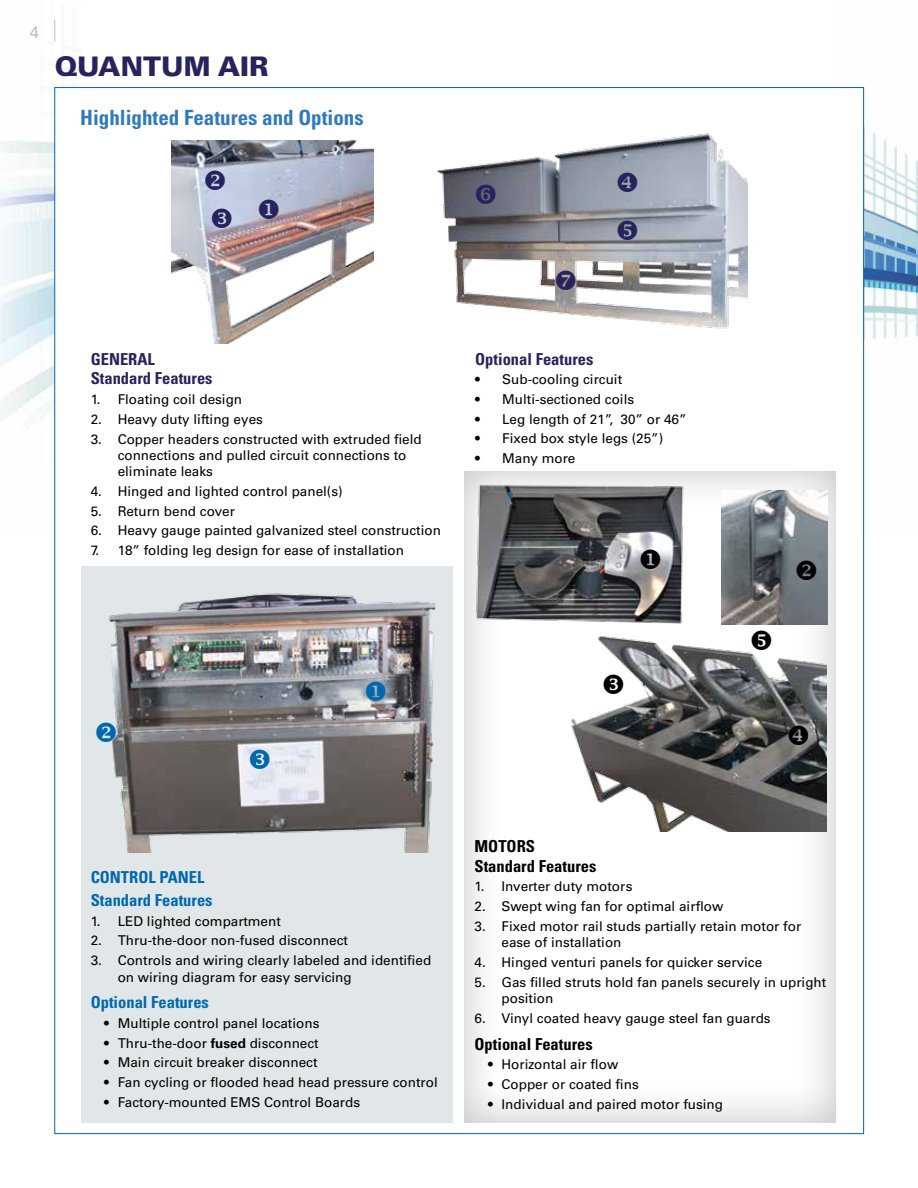
<style>
.page{position:relative;width:918px;height:1188px;background:#fff}
.page>*{position:absolute;margin:0;border:0;box-sizing:border-box;transform-origin:0 0}
.t1{font:900 27px "Univers";color:#27235c}
.t2{font:700 condensed 21px "Univers LT Std";color:#2f7abc}
.t3{font:700 condensed 16.5px/23.1px "Univers LT Std";color:#0067b1}
.t4{font:700 condensed 16.5px/19.8px "Univers LT Std";color:#27235c}
.t5{font:700 condensed 16.5px/19.8px "Univers LT Std";color:#000}
.t6{font:16.5px "Univers";color:#bcbec0}
.t7{font:13.5px/16.5px "Univers";color:#000}
.s1{font-weight:700}
</style>
<div class="page">
<img style="left:864px;top:87px;width:54px;height:447px">
<div style="left:54px;top:87px;width:810px;height:1047px;background:#fff;border:1px solid #0067b1"></div>
<svg style="left:54px;top:20px;width:1px;height:21px"></svg>
<div style="left:81px;top:566px;width:372px;height:556px;background:#e1e7e8"></div>
<div style="left:460px;top:466px;width:376px;height:657px;background:#000;opacity:.25"></div>
<img style="left:472px;top:481px;width:217px;height:145px">
<img style="left:722px;top:491px;width:106px;height:134px">
<img style="left:567px;top:631px;width:260px;height:201px">
<img style="left:108px;top:593px;width:328px;height:260px">
<img style="left:172px;top:140px;width:202px;height:203px">
<img style="left:437px;top:133px;width:310px;height:196px">
<svg style="left:604px;top:674px;width:19px;height:20px"></svg>
<svg style="left:789px;top:726px;width:19px;height:19px"></svg>
<svg style="left:752px;top:631px;width:19px;height:19px"></svg>
<svg style="left:250px;top:749px;width:20px;height:20px"></svg>
<svg style="left:212px;top:208px;width:20px;height:20px"></svg>
<svg style="left:618px;top:172px;width:19px;height:20px"></svg>
<svg style="left:618px;top:220px;width:19px;height:20px"></svg>
<svg style="left:476px;top:184px;width:20px;height:20px"></svg>
<svg style="left:556px;top:270px;width:20px;height:20px"></svg>
<svg style="left:641px;top:549px;width:19px;height:20px"></svg>
<svg style="left:797px;top:560px;width:19px;height:20px"></svg>
<svg style="left:366px;top:681px;width:20px;height:20px"></svg>
<svg style="left:108px;top:723px;width:8px;height:19px"></svg>
<svg style="left:259px;top:199px;width:19px;height:20px"></svg>
<svg style="left:206px;top:171px;width:19px;height:19px"></svg>
<p class="t6" style="left:30px;top:23px;width:11px">4</p>
<h1 class="t1" style="left:55px;top:49px;width:215px">QUANTUM AIR</h1>
<h2 class="t2" style="left:80px;top:104px;width:285px">Highlighted Features and Options</h2>
<p class="t4" style="left:91px;top:349px;width:123px">GENERAL<br>Standard Features</p>
<p class="t7" style="left:91px;top:391px;width:153px">1. Floating coil design</p>
<p class="t7" style="left:91px;top:411px;width:174px">2. Heavy duty lifting eyes</p>
<p class="t7" style="left:118px;top:431px;width:306px;text-indent:-27px">3. Copper headers constructed with extruded field connections and pulled circuit connections to eliminate leaks</p>
<p class="t7" style="left:91px;top:483px;width:254px">4. Hinged and lighted control panel(s)</p>
<p class="t7" style="left:91px;top:503px;width:146px">5. Return bend cover</p>
<p class="t7" style="left:91px;top:522px;width:352px">6. Heavy gauge painted galvanized steel construction</p>
<p class="t7" style="left:91px;top:542px;width:315px">7. 18” folding leg design for ease of installation</p>
<p class="t4" style="left:475px;top:349px;width:120px">Optional Features</p>
<p class="t7" style="left:475px;top:371px;width:149px">• Sub-cooling circuit</p>
<p class="t7" style="left:475px;top:391px;width:161px">• Multi-sectioned coils</p>
<p class="t7" style="left:475px;top:411px;width:213px">• Leg length of 21”, 30” or 46”</p>
<p class="t7" style="left:475px;top:431px;width:190px">• Fixed box style legs (25”)</p>
<p class="t7" style="left:475px;top:450px;width:102px">• Many more</p>
<p class="t3" style="left:91px;top:865px;width:123px">CONTROL PANEL<br>Standard Features</p>
<p class="t7" style="left:91px;top:913px;width:192px">1. LED lighted compartment</p>
<p class="t7" style="left:91px;top:932px;width:259px">2. Thru-the-door non-fused disconnect</p>
<p class="t7" style="left:118px;top:952px;width:315px;text-indent:-27px">3. Controls and wiring clearly labeled and identified on wiring diagram for easy servicing</p>
<p class="t3" style="left:91px;top:991px;width:120px">Optional Features</p>
<p class="t7" style="left:104px;top:1015px;width:217px">• Multiple control panel locations</p>
<p class="t7" style="left:104px;top:1035px;width:216px">• Thru-the-door <span class="s1">fused</span> disconnect</p>
<p class="t7" style="left:104px;top:1054px;width:215px">• Main circuit breaker disconnect</p>
<p class="t7" style="left:104px;top:1074px;width:335px">• Fan cycling or flooded head head pressure control</p>
<p class="t7" style="left:104px;top:1094px;width:257px">• Factory-mounted EMS Control Boards</p>
<p class="t5" style="left:475px;top:836px;width:123px">MOTORS<br>Standard Features</p>
<p class="t7" style="left:475px;top:879px;width:159px">1. Inverter duty motors</p>
<p class="t7" style="left:475px;top:898px;width:250px">2. Swept wing fan for optimal airflow</p>
<p class="t7" style="left:502px;top:918px;width:301px;text-indent:-27px">3. Fixed motor rail studs partially retain motor for ease of installation</p>
<p class="t7" style="left:475px;top:954px;width:289px">4. Hinged venturi panels for quicker service</p>
<p class="t7" style="left:502px;top:974px;width:326px;text-indent:-27px">5. Gas filled struts hold fan panels securely in upright position</p>
<p class="t7" style="left:475px;top:1010px;width:298px">6. Vinyl coated heavy gauge steel fan guards</p>
<p class="t5" style="left:475px;top:1034px;width:120px">Optional Features</p>
<p class="t7" style="left:488px;top:1057px;width:132px">• Horizontal air flow</p>
<p class="t7" style="left:488px;top:1076px;width:152px">• Copper or coated fins</p>
<p class="t7" style="left:488px;top:1096px;width:237px">• Individual and paired motor fusing</p>
</div>
